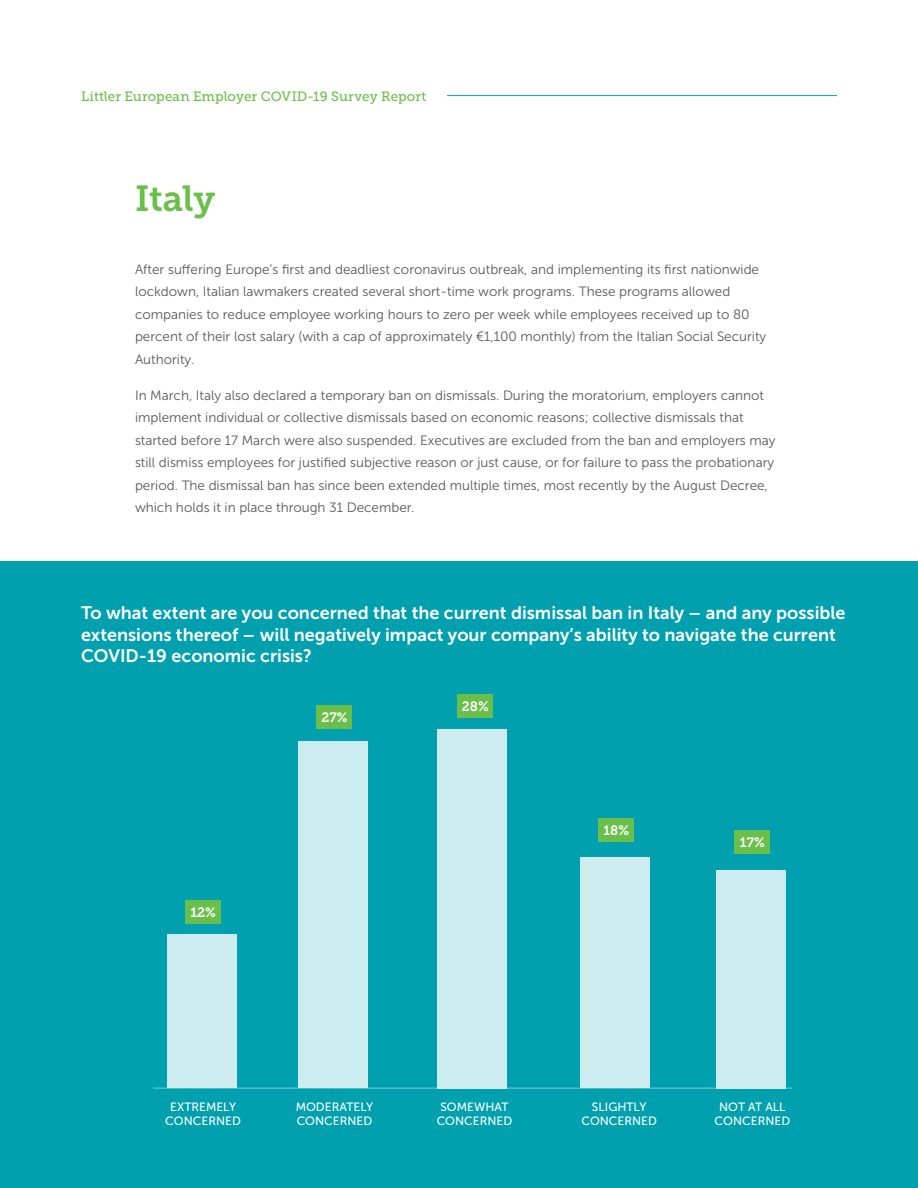
<style>
.page{position:relative;width:918px;height:1188px;background:#fff}
.page>*{position:absolute;margin:0;border:0;box-sizing:border-box;transform-origin:0 0}
.t1{font:36px "Museo Slab 700";letter-spacing:-.01em;color:#6abf4b}
.Question__Rev{font:18px/21.6px "Museo Sans 700";color:#fff}
.Body_Copy{font:13.5px/22.5px "Museo Sans 300";color:#58585b}
.Master_Page_Header_s{font:13.5px "Museo Slab 500";letter-spacing:.005em;color:#6dbe4b}
.CHART_VALUE{font:13.5px "Museo Slab 700";color:#fff}
.CHART_Answers_-_Gray{font:12px/14.4px "Museo Sans 500";color:#fff;text-align:center}
</style>
<div class="page">
<hr style="left:447px;top:95px;width:390px;height:1px;background:#00a0af">
<div style="left:0;top:562px;width:918px;height:626px;background:#00a0af"></div>
<hr style="left:153px;top:1088px;width:639px;height:1px;background:#66c7d0">
<div style="left:717px;top:870px;width:69px;height:218px;background:#ccecef"></div>
<div style="left:581px;top:857px;width:69px;height:231px;background:#ccecef"></div>
<div style="left:438px;top:729px;width:69px;height:359px;background:#ccecef"></div>
<div style="left:299px;top:742px;width:69px;height:346px;background:#ccecef"></div>
<div style="left:168px;top:934px;width:69px;height:154px;background:#ccecef"></div>
<div style="left:185px;top:900px;width:36px;height:23px;background:#6abf4b"></div>
<div style="left:317px;top:706px;width:35px;height:23px;background:#6abf4b"></div>
<div style="left:458px;top:694px;width:35px;height:23px;background:#6abf4b"></div>
<div style="left:598px;top:819px;width:36px;height:23px;background:#6abf4b"></div>
<div style="left:735px;top:830px;width:35px;height:23px;background:#6abf4b"></div>
<p class="Master_Page_Header_s" style="left:81px;top:88px;width:347px">Littler European Employer COVID-19 Survey Report</p>
<h1 class="t1" style="left:135px;top:178px;width:82px">Italy</h1>
<p class="Body_Copy" style="left:135px;top:258px;width:633px">After suffering Europe’s first and deadliest coronavirus outbreak, and implementing its first nationwide lockdown, Italian lawmakers created several short-time work programs. These programs allowed companies to reduce employee working hours to zero per week while employees received up to 80 percent of their lost salary (with a cap of approximately €1,100 monthly) from the Italian Social Security Authority.</p>
<p class="Body_Copy" style="left:135px;top:384px;width:642px">In March, Italy also declared a temporary ban on dismissals. During the moratorium, employers cannot implement individual or collective dismissals based on economic reasons; collective dismissals that started before 17 March were also suspended. Executives are excluded from the ban and employers may still dismiss employees for justified subjective reason or just cause, or for failure to pass the probationary period. The dismissal ban has since been extended multiple times, most recently by the August Decree, which holds it in place through 31 December.</p>
<p class="Question__Rev" style="left:81px;top:602px;width:766px">To what extent are you concerned that the current dismissal ban in Italy – and any possible extensions thereof – will negatively impact your company’s ability to navigate the current<br>COVID-19 economic crisis?</p>
<p class="CHART_VALUE" style="left:190px;top:905px;width:27px">12%</p>
<p class="CHART_VALUE" style="left:321px;top:710px;width:28px">27%</p>
<p class="CHART_VALUE" style="left:462px;top:699px;width:28px">28%</p>
<p class="CHART_VALUE" style="left:603px;top:823px;width:27px">18%</p>
<p class="CHART_VALUE" style="left:740px;top:835px;width:26px">17%</p>
<p class="CHART_Answers_-_Gray" style="left:165px;top:1099px;width:77px">EXTREMELY<br>CONCERNED</p>
<p class="CHART_Answers_-_Gray" style="left:296px;top:1099px;width:79px;text-align:left">MODERATELY<br>CONCERNED</p>
<p class="CHART_Answers_-_Gray" style="left:437px;top:1099px;width:77px">SOMEWHAT<br>CONCERNED</p>
<p class="CHART_Answers_-_Gray" style="left:581px;top:1099px;width:77px">SLIGHTLY<br>CONCERNED</p>
<p class="CHART_Answers_-_Gray" style="left:715px;top:1099px;width:77px">NOT AT ALL<br>CONCERNED</p>
</div>
